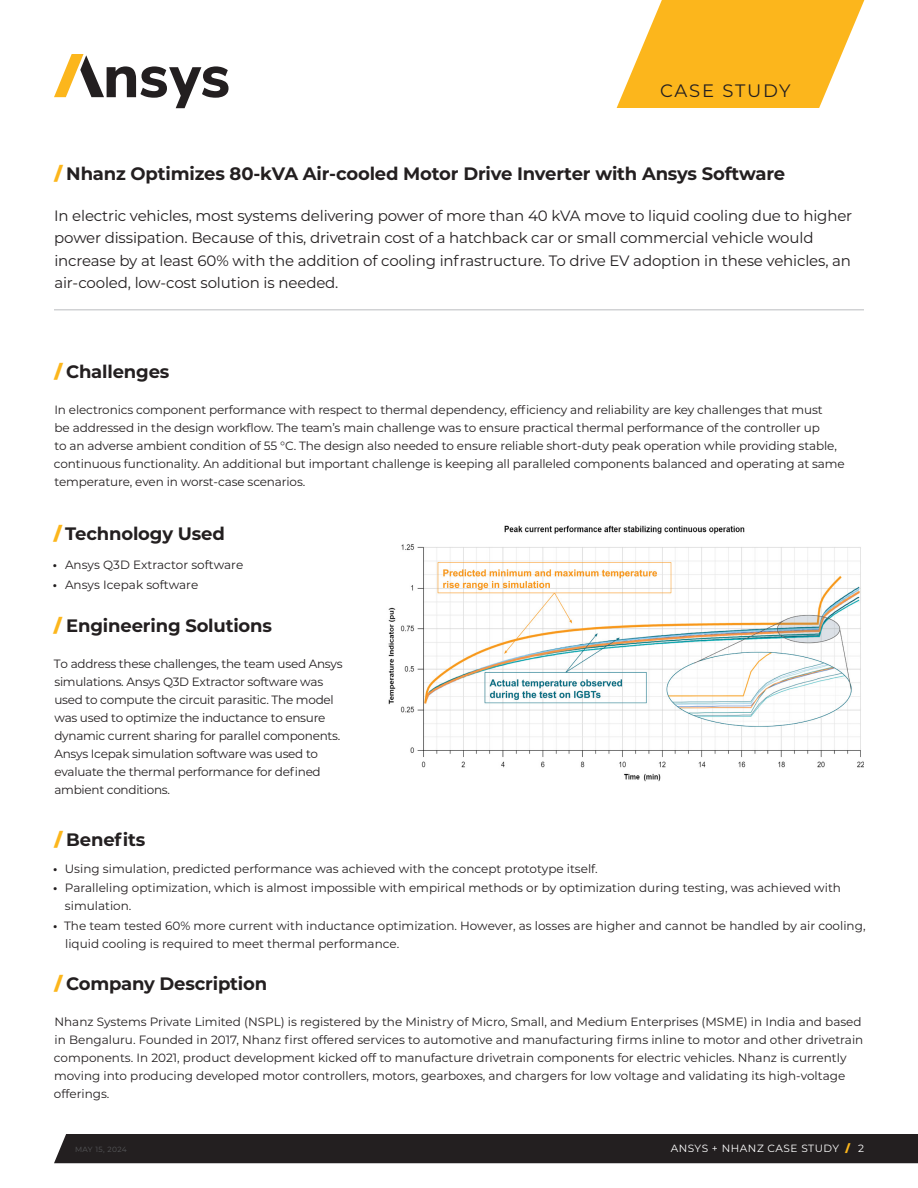
<style>
.page{position:relative;width:918px;height:1188px;background:#fff}
.page>*{position:absolute;margin:0;border:0;box-sizing:border-box;transform-origin:0 0}
.t1{font:700 18px "Montserrat";letter-spacing:-.01em;color:#231f20}
.t2{font:18px "Montserrat";letter-spacing:.09em;color:#231f20}
.t3{font:15px/22.5px "Montserrat";letter-spacing:-.01em;color:#231f20}
.t4{font:12px/18px "Montserrat";letter-spacing:-.01em;color:#231f20}
.t5{font:10.5px "Montserrat";letter-spacing:.05em;color:#fff}
.t6{font:7.5px "Montserrat";letter-spacing:.05em;color:#57585a}
.s1{font-weight:900;color:#fcb61c}
.s2{font-weight:700}
</style>
<div class="page">
<div style="left:54px;top:1134px;width:864px;height:29px;background:#231f20"></div>
<svg style="left:54px;top:54px;width:175px;height:54px"></svg>
<svg style="left:617px;top:0;width:248px;height:108px"></svg>
<hr style="left:54px;top:309px;width:810px;height:1px;background:#d1d2d4">
<img style="left:388px;top:525px;width:476px;height:256px">
<h1 class="t2" style="left:660px;top:78px;width:132px">CASE STUDY</h1>
<h1 class="t1" style="left:54px;top:161px;width:732px"><span class="s1">/</span> Nhanz Optimizes 80-kVA Air-cooled Motor Drive Inverter with Ansys Software</h1>
<p class="t3" style="left:54px;top:203px;width:800px">In electric vehicles, most systems delivering power of more than 40 kVA move to liquid cooling due to higher power dissipation. Because of this, drivetrain cost of a hatchback car or small commercial vehicle would increase by at least 60% with the addition of cooling infrastructure. To drive EV adoption in these vehicles, an air-cooled, low-cost solution is needed.</p>
<h1 class="t1" style="left:54px;top:359px;width:117px"><span class="s1">/</span> Challenges</h1>
<p class="t4" style="left:54px;top:400px;width:792px">In electronics component performance with respect to thermal dependency, efficiency and reliability are key challenges that must<br>be addressed in the design workflow. The team’s main challenge was to ensure practical thermal performance of the controller up<br>to an adverse ambient condition of 55 °C. The design also needed to ensure reliable short-duty peak operation while providing stable, continuous functionality. An additional but important challenge is keeping all paralleled components balanced and operating at same temperature, even in worst-case scenarios.</p>
<h1 class="t1" style="left:54px;top:521px;width:172px"><span class="s1">/</span> Technology Used</h1>
<p class="t4" style="left:53px;top:555px;width:192px"><span class="s2">•</span> Ansys Q3D Extractor software</p>
<p class="t4" style="left:53px;top:575px;width:147px"><span class="s2">•</span> Ansys Icepak software</p>
<h1 class="t1" style="left:54px;top:612px;width:220px"><span class="s1">/</span> Engineering Solutions</h1>
<p class="t4" style="left:54px;top:655px;width:290px;line-height:17.4px">To address these challenges, the team used Ansys simulations. Ansys Q3D Extractor software was</p>
<p class="t4" style="left:54px;top:691px;width:287px">used to compute the circuit parasitic. The model was used to optimize the inductance to ensure dynamic current sharing for parallel components.<br>Ansys Icepak simulation software was used to</p>
<p class="t4" style="left:54px;top:763px;width:268px">evaluate the thermal performance for defined ambient conditions.</p>
<h1 class="t1" style="left:54px;top:826px;width:93px"><span class="s1">/</span> Benefits</h1>
<p class="t4" style="left:53px;top:859px;width:546px"><span class="s2">•</span> Using simulation, predicted performance was achieved with the concept prototype itself.</p>
<p class="t4" style="left:65px;top:878px;width:778px;text-indent:-12px"><span class="s2">•</span> Paralleling optimization, which is almost impossible with empirical methods or by optimization during testing, was achieved with simulation.</p>
<p class="t4" style="left:65px;top:916px;width:802px;text-indent:-12px"><span class="s2">•</span> The team tested 60% more current with inductance optimization. However, as losses are higher and cannot be handled by air cooling, liquid cooling is required to meet thermal performance.</p>
<h1 class="t1" style="left:54px;top:970px;width:214px"><span class="s1">/</span> Company Description</h1>
<p class="t4" style="left:54px;top:1012px;width:811px">Nhanz Systems Private Limited (NSPL) is registered by the Ministry of Micro, Small, and Medium Enterprises (MSME) in India and based in Bengaluru. Founded in 2017, Nhanz first offered services to automotive and manufacturing firms inline to motor and other drivetrain components. In 2021, product development kicked off to manufacture drivetrain components for electric vehicles. Nhanz is currently moving into producing developed motor controllers, motors, gearboxes, and chargers for low voltage and validating its high-voltage offerings.</p>
<p class="t6" style="left:75px;top:1144px;width:53px">May 15, 2024</p>
<p class="t5" style="left:671px;top:1141px;width:195px">ANSYS + NHANZ CASE STUDY <span class="s1">/</span> 2</p>
</div>
